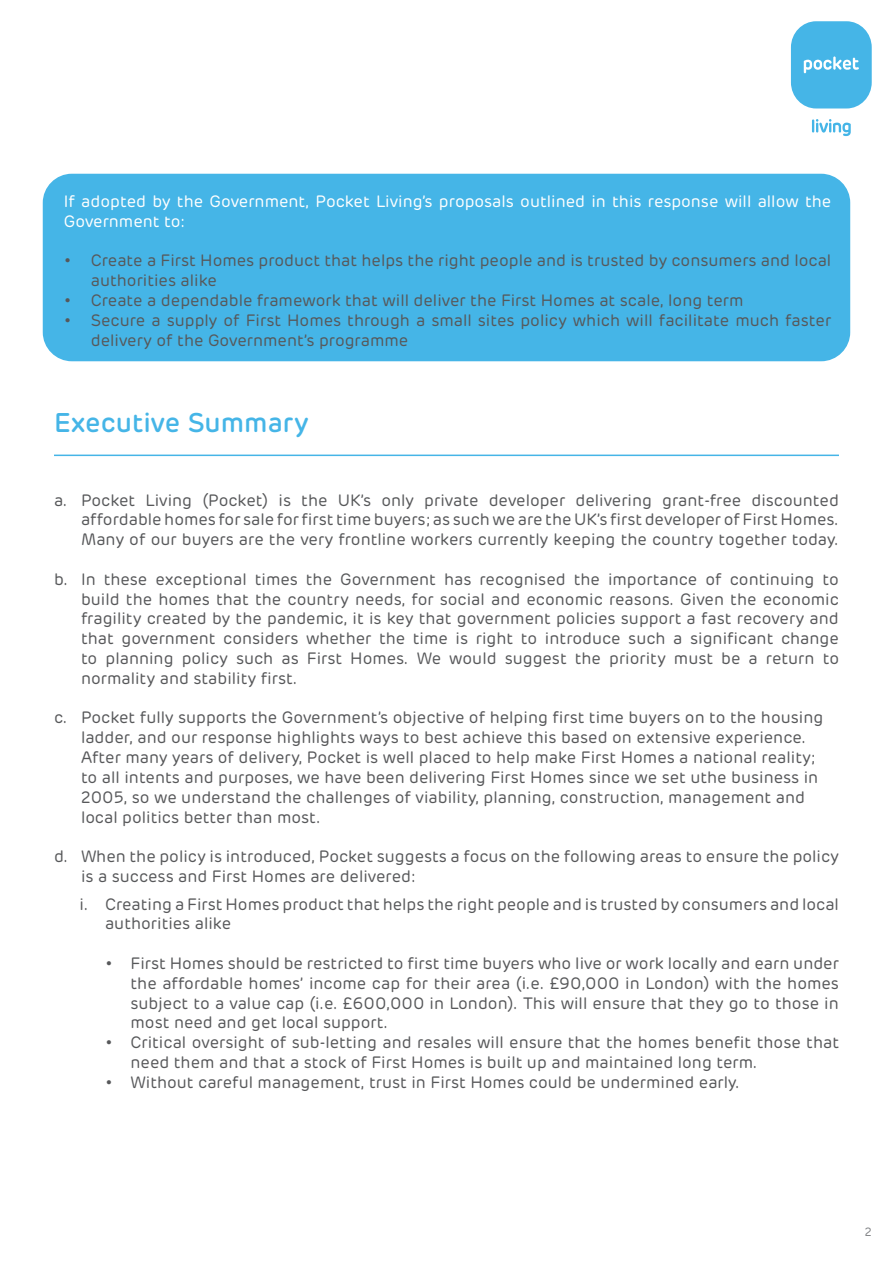
<style>
.page{position:relative;width:893px;height:1263px;background:#fff}
.page>*{position:absolute;margin:0;border:0;box-sizing:border-box;transform-origin:0 0}
.t1{font:500 27px "Rubrik";color:#45b5e7}
.t2{font:16.5px/19.8px "Rubrik";color:#57585a}
.Paragraph_Style_1{font:16.5px/19.8px "Rubrik";color:#fff}
.t3{font:12px "Rubrik";color:#808285}
</style>
<div class="page">
<div style="left:791px;top:21px;width:81px;height:87px;background:#45b5e7;border-radius:26px"></div>
<svg style="left:804px;top:56px;width:55px;height:17px"></svg>
<svg style="left:812px;top:119px;width:39px;height:17px"></svg>
<div style="left:54px;top:185px;width:785px;height:165px;background:#45b5e7;border-radius:18px"></div>
<div style="left:43px;top:174px;width:807px;height:187px;border:22px solid #45b5e7;border-radius:18px"></div>
<hr style="left:54px;top:455px;width:785px;height:1px;background:#45b5e7">
<p class="Paragraph_Style_1" style="left:64px;top:192px;width:769px">If adopted by the Government, Pocket Living’s proposals outlined in this response will allow the<br>Government to:</p>
<p class="t2" style="left:91px;top:251px;width:742px;text-indent:-27px">• Create a First Homes product that helps the right people and is trusted by consumers and local authorities alike</p>
<p class="t2" style="left:64px;top:291px;width:681px">• Create a dependable framework that will deliver the First Homes at scale, long term</p>
<p class="t2" style="left:91px;top:310px;width:742px;text-indent:-27px">• Secure a supply of First Homes through a small sites policy which will facilitate much faster delivery of the Government’s programme</p>
<p class="t1" style="left:54px;top:406px;width:256px">Executive Summary</p>
<p class="t2" style="left:81px;top:490px;width:759px;text-align:justify;text-indent:-27px">a. Pocket Living (Pocket) is the UK’s only private developer delivering grant-free discounted affordable homes for sale for first time buyers; as such we are the UK’s first developer of First Homes.<br>Many of our buyers are the very frontline workers currently keeping the country together today.</p>
<p class="t2" style="left:81px;top:569px;width:760px;text-align:justify;text-indent:-27px">b. In these exceptional times the Government has recognised the importance of continuing to build the homes that the country needs, for social and economic reasons. Given the economic fragility created by the pandemic, it is key that government policies support a fast recovery and that government considers whether the time is right to introduce such a significant change to planning policy such as First Homes. We would suggest the priority must be a return to normality and stability first.</p>
<p class="t2" style="left:81px;top:708px;width:744px;text-indent:-27px">c. Pocket fully supports the Government’s objective of helping first time buyers on to the housing ladder, and our response highlights ways to best achieve this based on extensive experience.<br>After many years of delivery, Pocket is well placed to help make First Homes a national reality; to all intents and purposes, we have been delivering First Homes since we set uthe business in 2005, so we understand the challenges of viability, planning, construction, management and local politics better than most.</p>
<p class="t2" style="left:81px;top:847px;width:759px;text-indent:-27px">d. When the policy is introduced, Pocket suggests a focus on the following areas to ensure the policy is a success and First Homes are delivered:</p>
<p class="t2" style="left:105px;top:894px;width:735px;text-indent:-26px">i. Creating a First Homes product that helps the right people and is trusted by consumers and local authorities alike</p>
<p class="t2" style="left:131px;top:954px;width:710px;text-align:justify;text-indent:-26px">• First Homes should be restricted to first time buyers who live or work locally and earn under the affordable homes’ income cap for their area (i.e. £90,000 in London) with the homes subject to a value cap (i.e. £600,000 in London). This will ensure that they go to those in most need and get local support.</p>
<p class="t2" style="left:131px;top:1033px;width:710px;text-indent:-26px">• Critical oversight of sub-letting and resales will ensure that the homes benefit those that need them and that a stock of First Homes is built up and maintained long term.</p>
<p class="t2" style="left:105px;top:1072px;width:636px">• Without careful management, trust in First Homes could be undermined early.</p>
<p class="t3" style="left:865px;top:1225px;width:9px">2</p>
</div>
